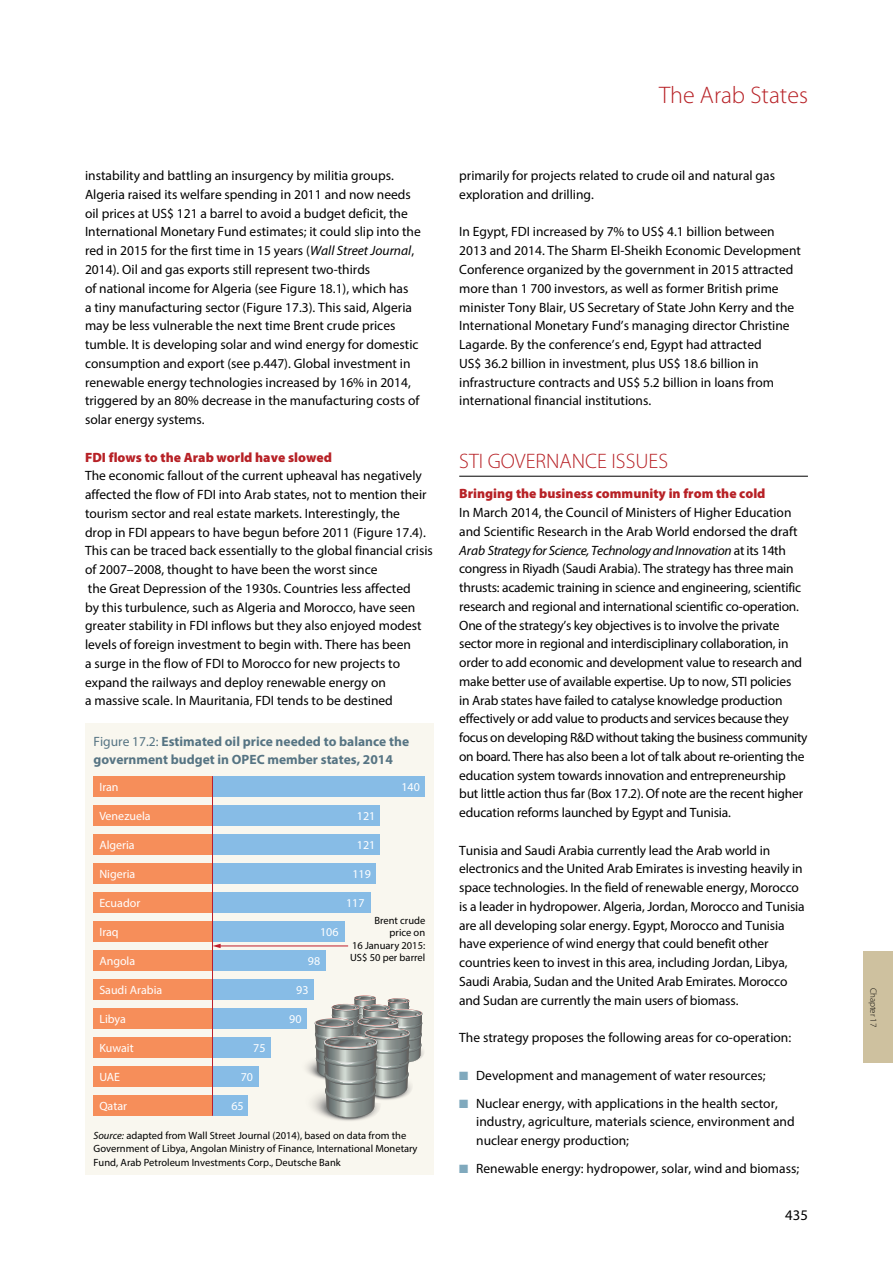
<style>
.page{position:relative;width:893px;height:1263px;background:#fff}
.page>*{position:absolute;margin:0;border:0;box-sizing:border-box;transform-origin:0 0}
.t1{font:300 24px "Myriad Pro";color:#b72126}
.t2{font:300 21px "Myriad Pro";color:#b72126}
.t3{font:14.7px "Myriad Pro";color:#000}
.t4{font:13.5px/18.8px "Myriad Pro";color:#000}
.t5{font:700 13.5px/18px "Myriad Pro";color:#567483}
.t6{font:900 13.5px "Myriad Pro";color:#b72126}
.t7{font:12px "Myriad Pro";color:#fff}
.t8{font:10.5px/12.6px "Myriad Pro";color:#000}
.t9{font:300 9px "Myriad Pro";color:#000}
.s1{font-style:italic}
.s2{font-weight:400}
.s3{color:#80a9bd}
</style>
<div class="page">
<hr style="left:459px;top:476px;width:349px;height:1px;background:#000">
<div style="left:85px;top:723px;width:349px;height:451px;background:#f9f7ef"></div>
<svg style="left:301px;top:995px;width:123px;height:126px"></svg>
<div style="left:94px;top:776px;width:331px;height:21px;background:#87bce6"></div>
<div style="left:94px;top:776px;width:118px;height:21px;background:#f68e5a"></div>
<div style="left:94px;top:805px;width:286px;height:21px;background:#87bce6"></div>
<div style="left:94px;top:805px;width:118px;height:21px;background:#f68e5a"></div>
<div style="left:94px;top:834px;width:286px;height:21px;background:#87bce6"></div>
<div style="left:94px;top:834px;width:118px;height:21px;background:#f68e5a"></div>
<div style="left:94px;top:863px;width:281px;height:21px;background:#87bce6"></div>
<div style="left:94px;top:892px;width:277px;height:21px;background:#87bce6"></div>
<div style="left:94px;top:921px;width:251px;height:21px;background:#87bce6"></div>
<div style="left:94px;top:950px;width:232px;height:21px;background:#87bce6"></div>
<div style="left:94px;top:979px;width:220px;height:20px;background:#87bce6"></div>
<div style="left:94px;top:1008px;width:213px;height:20px;background:#87bce6"></div>
<div style="left:94px;top:1037px;width:177px;height:20px;background:#87bce6"></div>
<div style="left:94px;top:1066px;width:165px;height:20px;background:#87bce6"></div>
<div style="left:94px;top:1094px;width:154px;height:21px;background:#87bce6"></div>
<div style="left:94px;top:863px;width:118px;height:21px;background:#f68e5a"></div>
<div style="left:94px;top:892px;width:118px;height:21px;background:#f68e5a"></div>
<div style="left:94px;top:921px;width:118px;height:21px;background:#f68e5a"></div>
<div style="left:94px;top:950px;width:118px;height:21px;background:#f68e5a"></div>
<div style="left:94px;top:979px;width:118px;height:20px;background:#f68e5a"></div>
<div style="left:94px;top:1008px;width:118px;height:20px;background:#f68e5a"></div>
<div style="left:94px;top:1037px;width:118px;height:20px;background:#f68e5a"></div>
<div style="left:94px;top:1066px;width:118px;height:20px;background:#f68e5a"></div>
<div style="left:94px;top:1094px;width:118px;height:21px;background:#f68e5a"></div>
<hr style="left:212px;top:776px;width:1px;height:340px;background:#be1e2d">
<hr style="left:219px;top:946px;width:129px;height:1px;background:#be1e2d">
<svg style="left:213px;top:944px;width:8px;height:4px"></svg>
<div style="left:863px;top:952px;width:30px;height:111px;background:#cec19f"></div>
<h1 class="t1" style="left:659px;top:81px;width:150px">The Arab States</h1>
<p class="t4" style="left:85px;top:166px;width:337px">instability and battling an insurgency by militia groups.<br>Algeria raised its welfare spending in 2011 and now needs oil prices at US$ 121 a barrel to avoid a budget deficit, the International Monetary Fund estimates; it could slip into the red in 2015 for the first time in 15 years (<span class="s1">Wall Street Journal</span>, 2014). Oil and gas exports still represent two-thirds<br>of national income for Algeria (see Figure 18.1), which has<br>a tiny manufacturing sector (Figure 17.3). This said, Algeria may be less vulnerable the next time Brent crude prices tumble. It is developing solar and wind energy for domestic consumption and export (see p.447). Global investment in renewable energy technologies increased by 16% in 2014, triggered by an 80% decrease in the manufacturing costs of solar energy systems.</p>
<p class="t6" style="left:85px;top:448px;width:248px">FDI flows to the Arab world have slowed</p>
<p class="t4" style="left:85px;top:466px;width:349px">The economic fallout of the current upheaval has negatively affected the flow of FDI into Arab states, not to mention their tourism sector and real estate markets. Interestingly, the<br>drop in FDI appears to have begun before 2011 (Figure 17.4).<br>This can be traced back essentially to the global financial crisis of 2007–2008, thought to have been the worst since<br>the Great Depression of the 1930s. Countries less affected<br>by this turbulence, such as Algeria and Morocco, have seen greater stability in FDI inflows but they also enjoyed modest levels of foreign investment to begin with. There has been<br>a surge in the flow of FDI to Morocco for new projects to expand the railways and deploy renewable energy on<br>a massive scale. In Mauritania, FDI tends to be destined</p>
<p class="t5" style="left:94px;top:732px;width:317px"><span class="s2">Figure 17.2:</span> Estimated oil price needed to balance the government budget in OPEC member states, 2014</p>
<p class="t7" style="left:99px;top:779px;width:21px">Iran</p>
<p class="t7" style="left:401px;top:779px;width:20px">140</p>
<p class="t7" style="left:99px;top:808px;width:53px">Venezuela</p>
<p class="t7" style="left:357px;top:808px;width:20px">121</p>
<p class="t7" style="left:99px;top:837px;width:37px">Algeria</p>
<p class="t7" style="left:357px;top:837px;width:20px">121</p>
<p class="t7" style="left:99px;top:866px;width:37px">Nigeria</p>
<p class="t7" style="left:352px;top:866px;width:20px">119</p>
<p class="t7" style="left:99px;top:895px;width:42px">Ecuador</p>
<p class="t7" style="left:346px;top:895px;width:20px">117</p>
<p class="t7" style="left:99px;top:924px;width:21px">Iraq</p>
<p class="t7" style="left:320px;top:924px;width:20px">106</p>
<p class="t7" style="left:99px;top:953px;width:37px">Angola</p>
<p class="t7" style="left:308px;top:953px;width:14px">98</p>
<p class="t7" style="left:99px;top:982px;width:64px">Saudi Arabia</p>
<p class="t7" style="left:296px;top:982px;width:14px">93</p>
<p class="t8" style="left:350px;top:913px;width:77px;text-align:right">Brent crude price on<br>16 January 2015:<br>US$ 50 per barrel</p>
<p class="t7" style="left:99px;top:1011px;width:28px">Libya</p>
<p class="t7" style="left:289px;top:1011px;width:14px">90</p>
<p class="t7" style="left:99px;top:1040px;width:36px">Kuwait</p>
<p class="t7" style="left:253px;top:1040px;width:14px">75</p>
<p class="t7" style="left:99px;top:1069px;width:22px">UAE</p>
<p class="t7" style="left:241px;top:1069px;width:14px">70</p>
<p class="t7" style="left:99px;top:1098px;width:29px">Qatar</p>
<p class="t7" style="left:231px;top:1098px;width:14px">65</p>
<p class="t8" style="left:94px;top:1128px;width:326px;line-height:13.5px"><span class="s1">Source:</span> adapted from Wall Street Journal (2014), based on data from the<br>Government of Libya, Angolan Ministry of Finance, International Monetary<br>Fund, Arab Petroleum Investments Corp., Deutsche Bank</p>
<p class="t4" style="left:459px;top:166px;width:317px">primarily for projects related to crude oil and natural gas exploration and drilling.</p>
<p class="t4" style="left:459px;top:222px;width:343px">In Egypt, FDI increased by 7% to US$ 4.1 billion between 2013 and 2014. The Sharm El-Sheikh Economic Development Conference organized by the government in 2015 attracted more than 1 700 investors, as well as former British prime minister Tony Blair, US Secretary of State John Kerry and the International Monetary Fund’s managing director Christine Lagarde. By the conference’s end, Egypt had attracted<br>US$ 36.2 billion in investment, plus US$ 18.6 billion in infrastructure contracts and US$ 5.2 billion in loans from international financial institutions.</p>
<h2 class="t2" style="left:459px;top:448px;width:210px">STI GOVERNANCE ISSUES</h2>
<p class="t6" style="left:459px;top:485px;width:308px">Bringing the business community in from the cold</p>
<p class="t4" style="left:459px;top:503px;width:350px">In March 2014, the Council of Ministers of Higher Education and Scientific Research in the Arab World endorsed the draft <span class="s1">Arab Strategy for Science, Technology and Innovation</span> at its 14th congress in Riyadh (Saudi Arabia). The strategy has three main thrusts: academic training in science and engineering, scientific research and regional and international scientific co-operation.<br>One of the strategy’s key objectives is to involve the private sector more in regional and interdisciplinary collaboration, in order to add economic and development value to research and make better use of available expertise. Up to now, STI policies<br>in Arab states have failed to catalyse knowledge production effectively or add value to products and services because they focus on developing R&amp;D without taking the business community on board. There has also been a lot of talk about re-orienting the education system towards innovation and entrepreneurship but little action thus far (Box 17.2). Of note are the recent higher education reforms launched by Egypt and Tunisia.</p>
<p class="t4" style="left:459px;top:840px;width:347px">Tunisia and Saudi Arabia currently lead the Arab world in electronics and the United Arab Emirates is investing heavily in space technologies. In the field of renewable energy, Morocco is a leader in hydropower. Algeria, Jordan, Morocco and Tunisia are all developing solar energy. Egypt, Morocco and Tunisia have experience of wind energy that could benefit other countries keen to invest in this area, including Jordan, Libya, Saudi Arabia, Sudan and the United Arab Emirates. Morocco and Sudan are currently the main users of biomass.</p>
<p class="t4" style="left:459px;top:1028px;width:333px">The strategy proposes the following areas for co-operation:</p>
<p class="t4" style="left:459px;top:1065px;width:308px"><span class="s3">■</span> Development and management of water resources;</p>
<p class="t4" style="left:476px;top:1093px;width:320px;text-indent:-17px"><span class="s3">■</span> Nuclear energy, with applications in the health sector, industry, agriculture, materials science, environment and nuclear energy production;</p>
<p class="t4" style="left:459px;top:1159px;width:341px"><span class="s3">■</span> Renewable energy: hydropower, solar, wind and biomass;</p>
<p class="t3" style="left:785px;top:1206px;width:24px">435</p>
<p class="t9" style="left:879px;top:988px;width:41px;rotate:90deg">Chapter 17</p>
</div>
